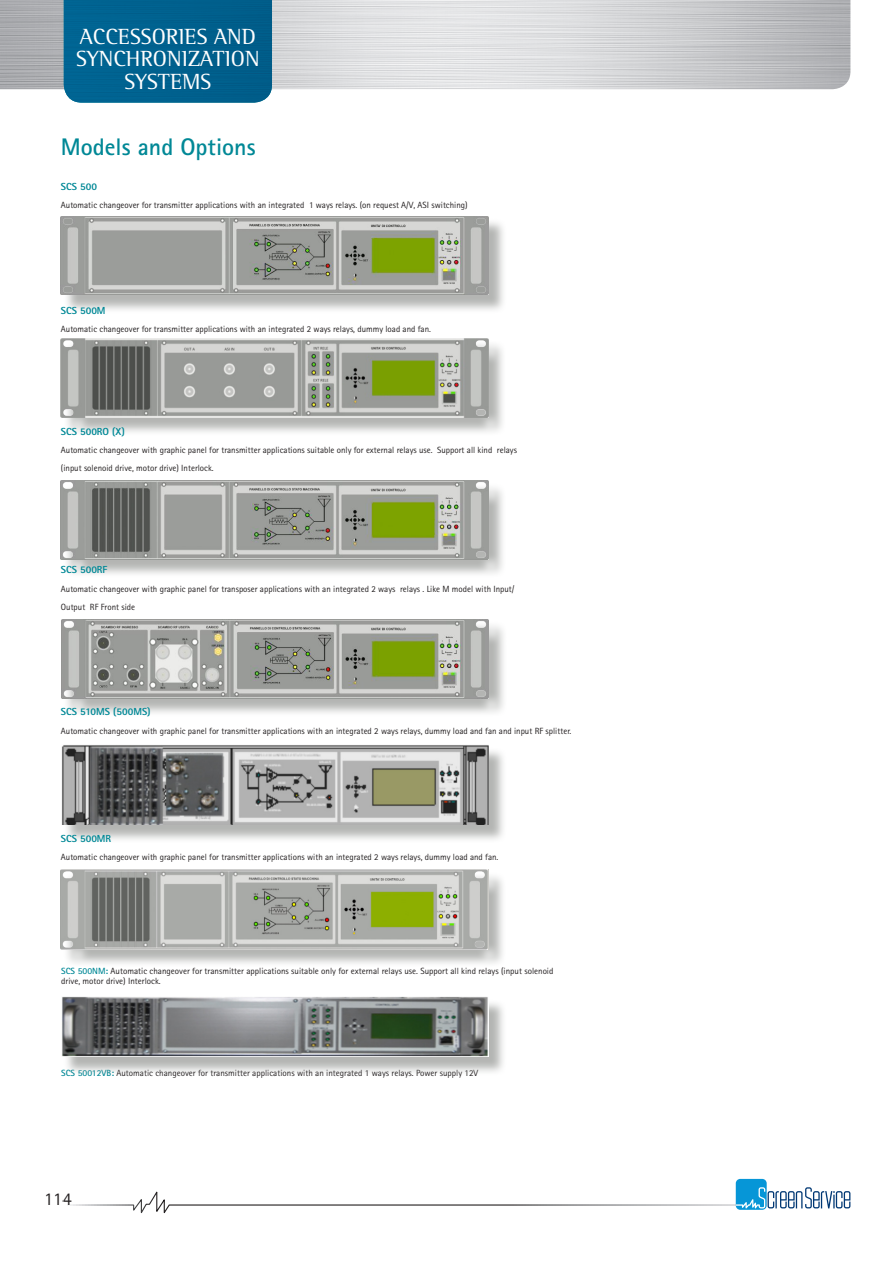
<style>
.page{position:relative;width:893px;height:1263px;background:#fff}
.page>*{position:absolute;margin:0;border:0;box-sizing:border-box;transform-origin:0 0}
.titolo{font:700 24px "Rotis Sans Serif Std";color:#008896}
.Testo_piano{font:22.5px "Rotis Semi Serif Std";color:#fff}
.t1{font:18px "Rotis Sans Serif Std";color:#231f20}
.titolo-2{font:800 10.2px "Rotis Sans Serif Std";color:#008896}
.t2{font:9px/18.1px "Rotis Sans Serif Std";color:#231f20}
.s1{font-weight:700;color:#008896}
</style>
<div class="page">
<div style="left:736px;top:1179px;width:31px;height:31px;background:#0696d7;border-radius:4px"></div>
<svg style="left:70px;top:1187px;width:780px;height:27px"></svg>
<img style="left:0;top:0;width:850px;height:89px">
<div style="left:64px;top:0;width:208px;height:103px;background:#00618e"></div>
<div style="left:63px;top:218px;width:444px;height:95px;background:#9b9d9a;opacity:.75"></div>
<img style="left:61px;top:216px;width:427px;height:79px">
<div style="left:64px;top:341px;width:443px;height:95px;background:#9b9d9a;opacity:.75"></div>
<img style="left:61px;top:338px;width:427px;height:79px">
<div style="left:63px;top:483px;width:444px;height:95px;background:#9b9d9a;opacity:.75"></div>
<img style="left:61px;top:480px;width:427px;height:79px">
<div style="left:64px;top:622px;width:443px;height:95px;background:#9b9d9a;opacity:.75"></div>
<img style="left:61px;top:619px;width:427px;height:79px">
<div style="left:64px;top:747px;width:443px;height:96px;background:#9b9d9a;opacity:.75"></div>
<img style="left:61px;top:745px;width:427px;height:80px">
<div style="left:63px;top:872px;width:444px;height:95px;background:#9b9d9a;opacity:.75"></div>
<img style="left:61px;top:870px;width:427px;height:79px">
<div style="left:64px;top:999px;width:443px;height:76px;background:#9b9d9a;opacity:.75"></div>
<img style="left:62px;top:996px;width:426px;height:61px">
<p class="Testo_piano" style="left:80px;top:23px;width:178px">ACCESSORIES AND</p>
<p class="Testo_piano" style="left:76px;top:45px;width:185px">SYNCHRONIZATION</p>
<p class="Testo_piano" style="left:125px;top:68px;width:88px">SYSTEMS</p>
<p class="titolo" style="left:61px;top:131px;width:196px">Models and Options</p>
<p class="titolo-2" style="left:61px;top:180px;width:38px">SCS 500</p>
<p class="t2" style="left:61px;top:196px;width:408px">Automatic changeover for transmitter applications with an integrated 1 ways relays. (on request A/V, ASI switching)</p>
<p class="titolo-2" style="left:61px;top:304px;width:46px">SCS 500M</p>
<p class="t2" style="left:61px;top:320px;width:372px">Automatic changeover for transmitter applications with an integrated 2 ways relays, dummy load and fan.</p>
<p class="titolo-2" style="left:61px;top:425px;width:65px">SCS 500RO (X)</p>
<p class="t2" style="left:61px;top:441px;width:458px">Automatic changeover with graphic panel for transmitter applications suitable only for external relays use. Support all kind relays (input solenoid drive, motor drive) Interlock.</p>
<p class="titolo-2" style="left:61px;top:563px;width:48px">SCS 500RF</p>
<p class="t2" style="left:61px;top:579px;width:455px">Automatic changeover with graphic panel for transposer applications with an integrated 2 ways relays . Like M model with Input/<br>Output RF Front side</p>
<p class="titolo-2" style="left:61px;top:705px;width:91px">SCS 510MS (500MS)</p>
<p class="t2" style="left:61px;top:721px;width:512px">Automatic changeover with graphic panel for transmitter applications with an integrated 2 ways relays, dummy load and fan and input RF splitter.</p>
<p class="titolo-2" style="left:61px;top:832px;width:52px">SCS 500MR</p>
<p class="t2" style="left:61px;top:847px;width:439px">Automatic changeover with graphic panel for transmitter applications with an integrated 2 ways relays, dummy load and fan.</p>
<p class="t2" style="left:61px;top:965px;width:494px;line-height:10.8px"><span class="s1">SCS 500NM:</span> Automatic changeover for transmitter applications suitable only for external relays use. Support all kind relays (input solenoid drive, motor drive) Interlock.</p>
<p class="t2" style="left:61px;top:1063px;width:418px"><span class="s1">SCS 50012VB:</span> Automatic changeover for transmitter applications with an integrated 1 ways relays. Power supply 12V</p>
<p class="t1" style="left:44px;top:1188px;width:28px">114</p>
</div>
